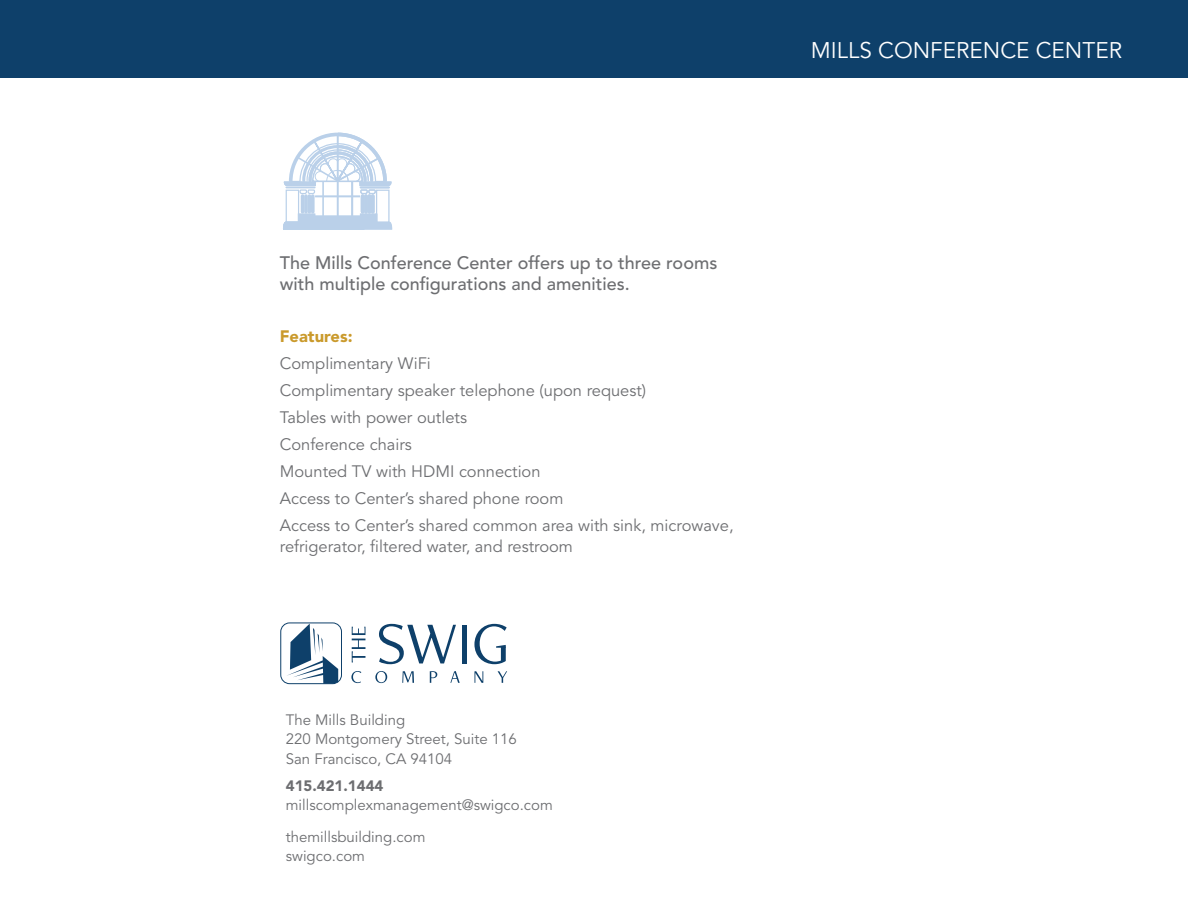
<style>
.page{position:relative;width:1188px;height:918px;background:#fff}
.page>*{position:absolute;margin:0;border:0;box-sizing:border-box;transform-origin:0 0}
.t1{font:22.5px "Avenir LT Std";color:#fff}
.t2{font:500 18px/21px "Avenir LT Std";color:#6d6e71}
.t3{font:16.5px/27px "Avenir LT Std";color:#6d6e71}
.t4{font:900 16.5px "Avenir LT Std";color:#ca9a2c}
.t5{font:15px/19.5px "Avenir LT Std";color:#6d6e71}
.t6{font:900 15px "Avenir LT Std";color:#6d6e71}
</style>
<div class="page">
<div style="left:0;top:0;width:1188px;height:78px;background:#0e406a"></div>
<hr style="left:337px;top:135px;width:1px;height:81px;background:#518ac9">
<hr style="left:322px;top:181px;width:2px;height:35px;background:#518ac9">
<hr style="left:301px;top:196px;width:3px;height:16px;background:#518ac9">
<hr style="left:304px;top:196px;width:4px;height:16px;background:#bcd2ea">
<hr style="left:308px;top:196px;width:3px;height:16px;background:#518ac9">
<svg style="left:311px;top:196px;width:4px;height:16px"></svg>
<div style="left:298px;top:213px;width:17px;height:10px;background:#bad0e9"></div>
<div style="left:360px;top:213px;width:17px;height:10px;background:#bad0e9"></div>
<hr style="left:351px;top:181px;width:2px;height:35px;background:#518ac9">
<svg style="left:283px;top:133px;width:109px;height:62px"></svg>
<hr style="left:371px;top:196px;width:4px;height:16px;background:#bad0e9">
<hr style="left:368px;top:196px;width:3px;height:16px;background:#518ac9">
<hr style="left:364px;top:196px;width:4px;height:16px;background:#bad0e9">
<hr style="left:361px;top:196px;width:3px;height:16px;background:#518ac9">
<hr style="left:306px;top:219px;width:64px;height:4px;background:#bad0e9">
<hr style="left:315px;top:196px;width:45px;height:1px;background:#518ac9">
<svg style="left:283px;top:221px;width:109px;height:9px"></svg>
<svg style="left:286px;top:625px;width:52px;height:59px"></svg>
<div style="left:281px;top:623px;width:61px;height:61px;border:1px solid #0e406a;border-radius:9px"></div>
<svg style="left:379px;top:624px;width:77px;height:40px"></svg>
<div style="left:462px;top:625px;width:5px;height:38px;background:#0e406a"></div>
<svg style="left:352px;top:627px;width:13px;height:35px"></svg>
<svg style="left:351px;top:671px;width:10px;height:12px"></svg>
<svg style="left:375px;top:671px;width:12px;height:12px"></svg>
<svg style="left:402px;top:671px;width:12px;height:12px"></svg>
<svg style="left:430px;top:671px;width:7px;height:12px"></svg>
<svg style="left:450px;top:671px;width:10px;height:12px"></svg>
<svg style="left:474px;top:671px;width:9px;height:12px"></svg>
<svg style="left:498px;top:671px;width:9px;height:12px"></svg>
<svg style="left:474px;top:624px;width:33px;height:40px"></svg>
<p class="t2" style="left:280px;top:253px;width:439px">The Mills Conference Center offers up to three rooms with multiple confgurations and amenities.</p>
<p class="t4" style="left:280px;top:326px;width:74px">Features:</p>
<p class="t3" style="left:280px;top:350px;width:455px">Complimentary WiFi<br>Complimentary speaker telephone (upon request)<br>Tables with power outlets<br>Conference chairs<br>Mounted TV with HDMI connection<br>Access to Center’s shared phone room<br>Access to Center’s shared common area with sink, microwave,</p>
<p class="t3" style="left:280px;top:533px;width:295px">refrigerator, fltered water, and restroom</p>
<p class="t5" style="left:286px;top:710px;width:233px">The Mills Building<br>220 Montgomery Street, Suite 116<br>San Francisco, CA 94104</p>
<p class="t6" style="left:286px;top:776px;width:99px">415.421.1444</p>
<p class="t5" style="left:286px;top:796px;width:269px">millscomplexmanagement@swigco.com</p>
<p class="t5" style="left:286px;top:827px;width:141px">themillsbuilding.com swigco.com</p>
<p class="t1" style="left:811px;top:38px;width:313px">MILLS CONFERENCE CENTER</p>
</div>
